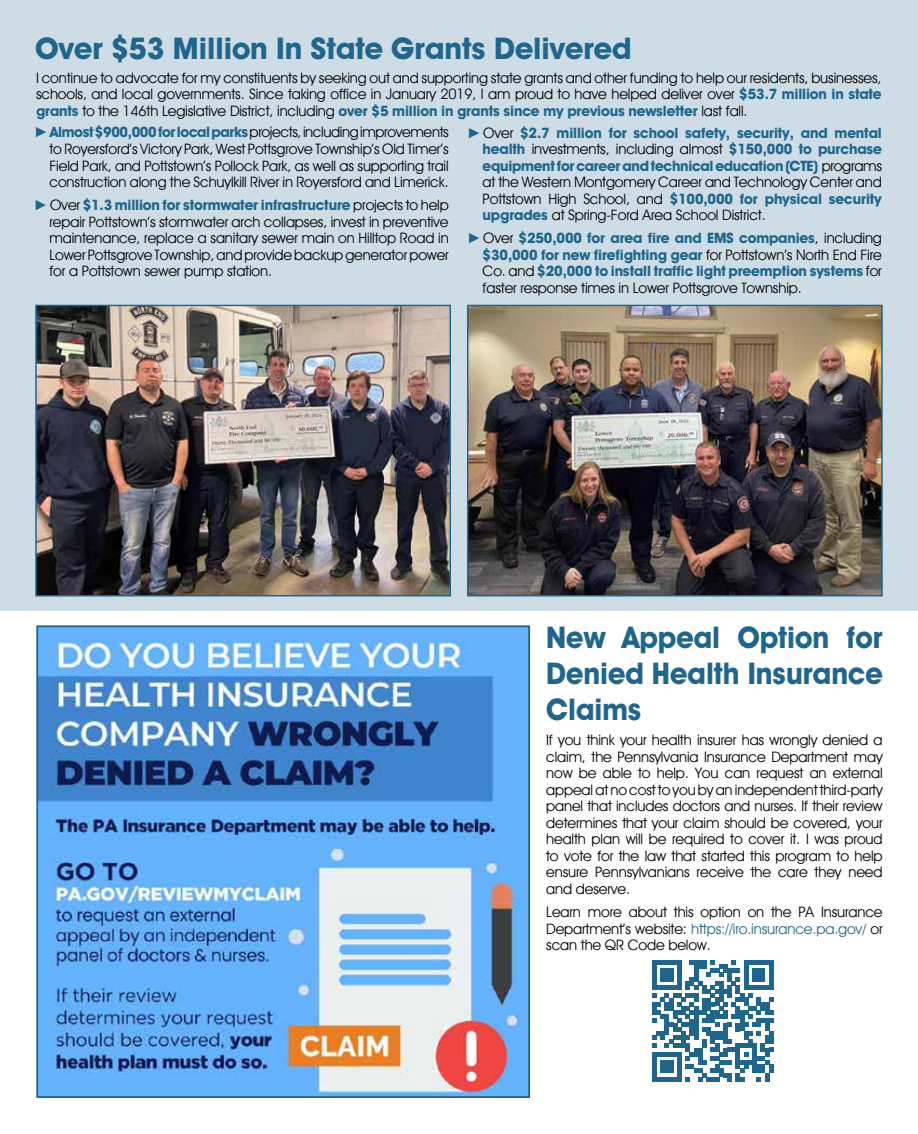
<style>
.page{position:relative;width:918px;height:1134px;background:#fff}
.page>*{position:absolute;margin:0;border:0;box-sizing:border-box;transform-origin:0 0}
.t1{font:30px/36px "Avant Guard Bold SWFTE";color:#20658c;text-align:justify;scale:.95 1}
.t2{font:30px "Avant Guard Bold SWFTE";color:#20658c}
.t3{font:14.4px/16.5px "Avant Guard Regular SWFTE";letter-spacing:-.01em;color:#000;text-align:justify}
.t4{font:14.4px/16.5px "Avant Guard Bold SWFTE";letter-spacing:-.01em;color:#20658c;text-align:justify}
.s1{font-family:"Avant Guard Bold SWFTE";color:#20658c}
.s2{font-family:"Avant Guard Regular SWFTE";color:#000}
.s3{font-family:"Arial Narrow";font-weight:700;color:#20658c}
.s4{font-family:"Arial Narrow";font-weight:700}
.s5{color:#20658c}
</style>
<div class="page">
<div style="left:0;top:0;width:918px;height:611px;background:#cedde5"></div>
<img style="left:470px;top:308px;width:410px;height:285px">
<div style="left:467px;top:305px;width:416px;height:291px;border:2px solid #20658c"></div>
<img style="left:38px;top:308px;width:410px;height:285px">
<div style="left:35px;top:305px;width:416px;height:291px;border:2px solid #20658c"></div>
<img style="left:39px;top:628px;width:488px;height:467px">
<div style="left:36px;top:625px;width:494px;height:473px;border:2px solid #20658c"></div>
<svg style="left:652px;top:960px;width:121px;height:121px"></svg>
<hr style="left:917px;top:563px;width:1px;height:571px;background:#fcd063">
<h1 class="t2" style="left:35px;top:30px;width:598px">Over $53 Million In State Grants Delivered</h1>
<p class="t3" style="left:36px;top:69px;width:847px">I continue to advocate for my constituents by seeking out and supporting state grants and other funding to help our residents, businesses, schools, and local governments. Since taking office in January 2019, I am proud to have helped deliver over <span class="s1">$53.7 million in state</span></p>
<p class="t4" style="left:36px;top:102px;width:713px">grants <span class="s2">to the 146th Legislative District, including</span> over $5 million in grants since my previous newsletter <span class="s2">last fall.</span></p>
<p class="t3" style="left:49px;top:124px;width:401px;text-indent:-13px"><span class="s3">►</span><span class="s1">Almost $900,000 for local parks</span>projects, including improvements to Royersford’s Victory Park, West Pottsgrove Township’s Old Timer’s Field Park, and Pottstown’s Pollock Park, as well as supporting trail construction along the Schuylkill River in Royersford and Limerick.</p>
<p class="t4" style="left:36px;top:197px;width:414px"><span class="s4">►</span><span class="s2">Over</span> $1.3 million for stormwater infrastructure <span class="s2">projects to help</span></p>
<p class="t3" style="left:50px;top:213px;width:401px">repair Pottstown’s stormwater arch collapses, invest in preventive maintenance, replace a sanitary sewer main on Hilltop Road in Lower Pottsgrove Township, and provide backup generator power for a Pottstown sewer pump station.</p>
<p class="t4" style="left:469px;top:124px;width:414px"><span class="s4">►</span><span class="s2">Over</span> $2.7 million for school safety, security, and mental</p>
<p class="t3" style="left:483px;top:141px;width:401px"><span class="s1">health</span> investments, including almost <span class="s1">$150,000 to purchase</span></p>
<p class="t4" style="left:483px;top:157px;width:401px">equipment for career and technical education (CTE) <span class="s2">programs</span></p>
<p class="t3" style="left:483px;top:174px;width:401px">at the Western Montgomery Career and Technology Center and</p>
<p class="t4" style="left:483px;top:190px;width:401px"><span class="s2">Pottstown High School, and</span> $100,000 for physical security</p>
<p class="t3" style="left:483px;top:207px;width:285px"><span class="s1">upgrades</span> at Spring-Ford Area School District.</p>
<p class="t4" style="left:483px;top:230px;width:401px;text-indent:-14px"><span class="s4">►</span><span class="s2">Over</span> $250,000 for area fire and EMS companies<span class="s2">, including </span>$30,000 for new firefighting gear <span class="s2">for Pottstown’s North End Fire Co. and</span> $20,000 to install traffic light preemption systems <span class="s2">for</span></p>
<p class="t3" style="left:483px;top:279px;width:321px">faster response times in Lower Pottsgrove Township.</p>
<h1 class="t1" style="left:546px;top:619px;width:356px">New Appeal Option for Denied Health Insurance Claims</h1>
<p class="t3" style="left:546px;top:732px;width:338px">If you think your health insurer has wrongly denied a claim, the Pennsylvania Insurance Department may now be able to help. You can request an external appeal at no cost to you by an independent third-party panel that includes doctors and nurses. If their review determines that your claim should be covered, your health plan will be required to cover it. I was proud to vote for the law that started this program to help ensure Pennsylvanians receive the care they need and deserve.</p>
<p class="t3" style="left:546px;top:904px;width:338px">Learn more about this option on the PA Insurance Department’s website: <span class="s5">https://iro.insurance.pa.gov/</span> or scan the QR Code below.</p>
</div>
